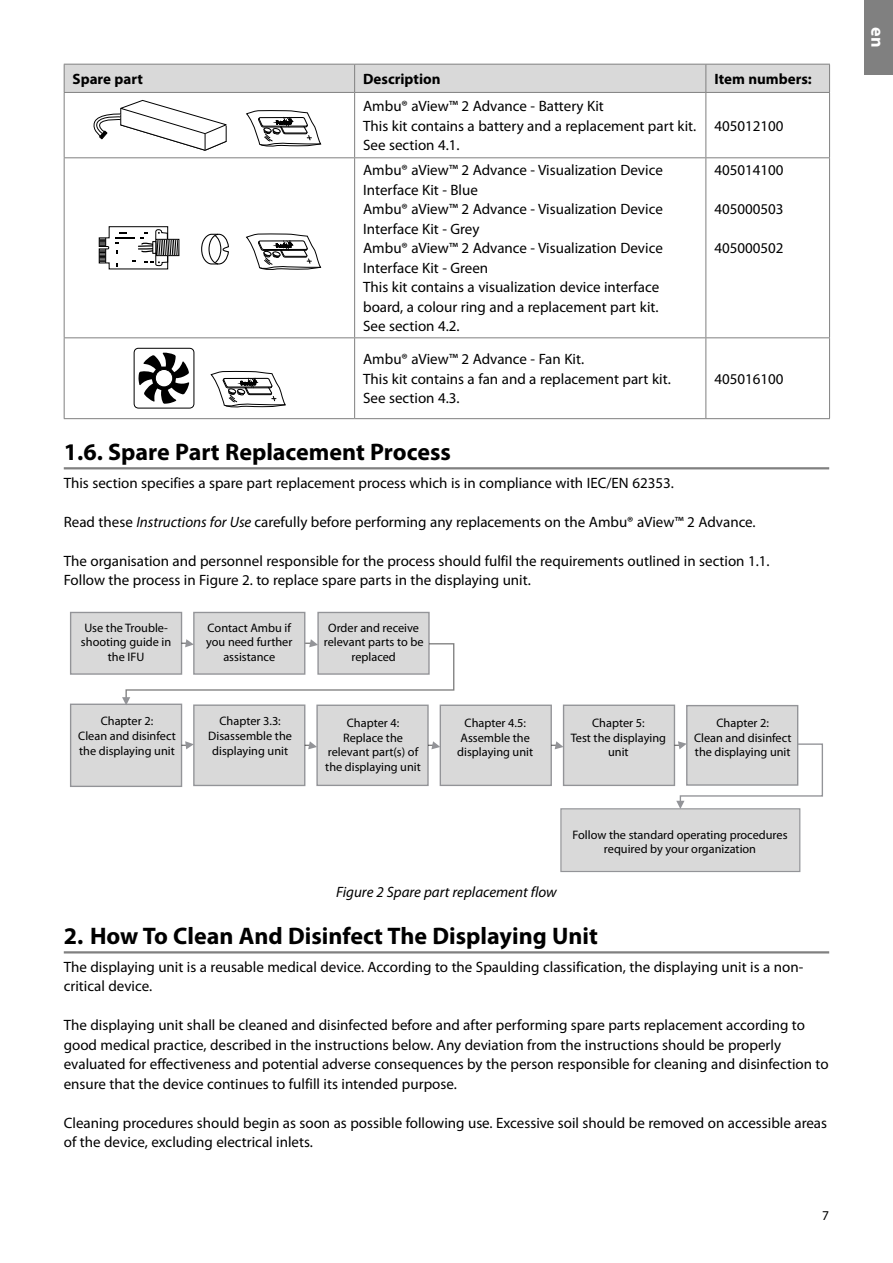
<style>
.page{position:relative;width:893px;height:1263px;background:#fff}
.page>*{position:absolute;margin:0;border:0;box-sizing:border-box;transform-origin:0 0}
.t1{font:700 24px "Myriad Pro";color:#000}
.t2{font:700 18px "Myriad Pro";color:#fff}
.t3{font:15px/19.5px "Myriad Pro";color:#000}
.t4{font:700 15px "Myriad Pro";color:#000}
.t5{font:italic 15px "Myriad Pro";color:#000}
.t6{font:13.5px "Myriad Pro";color:#000}
.t7{font:12.3px/14.7px "Myriad Pro";color:#000;text-align:center}
.s1{font-style:italic}
</style>
<div class="page">
<hr style="left:64px;top:467px;width:765px;height:2px;background:#808080">
<hr style="left:64px;top:951px;width:765px;height:2px;background:#808080">
<div style="left:64px;top:64px;width:766px;height:28px;background:#d9d9d9"></div>
<hr style="left:64px;top:92px;width:291px;height:1px;background:#808080">
<hr style="left:64px;top:93px;width:1px;height:64px;background:#808080">
<hr style="left:355px;top:92px;width:351px;height:1px;background:#808080">
<hr style="left:354px;top:93px;width:1px;height:64px;background:#808080">
<hr style="left:706px;top:92px;width:124px;height:1px;background:#808080">
<hr style="left:705px;top:93px;width:1px;height:64px;background:#808080">
<hr style="left:829px;top:93px;width:1px;height:64px;background:#808080">
<hr style="left:64px;top:157px;width:291px;height:1px;background:#808080">
<hr style="left:64px;top:158px;width:1px;height:179px;background:#808080">
<hr style="left:355px;top:157px;width:351px;height:1px;background:#808080">
<hr style="left:354px;top:158px;width:1px;height:179px;background:#808080">
<hr style="left:706px;top:157px;width:124px;height:1px;background:#808080">
<hr style="left:705px;top:158px;width:1px;height:179px;background:#808080">
<hr style="left:829px;top:158px;width:1px;height:179px;background:#808080">
<hr style="left:64px;top:337px;width:291px;height:1px;background:#808080">
<hr style="left:64px;top:338px;width:1px;height:80px;background:#808080">
<hr style="left:355px;top:337px;width:351px;height:1px;background:#808080">
<hr style="left:354px;top:338px;width:1px;height:80px;background:#808080">
<hr style="left:706px;top:337px;width:124px;height:1px;background:#808080">
<hr style="left:705px;top:338px;width:1px;height:80px;background:#808080">
<hr style="left:829px;top:338px;width:1px;height:80px;background:#808080">
<hr style="left:64px;top:418px;width:291px;height:1px;background:#808080">
<hr style="left:355px;top:418px;width:351px;height:1px;background:#808080">
<hr style="left:706px;top:418px;width:124px;height:1px;background:#808080">
<svg style="left:93px;top:100px;width:134px;height:51px"></svg>
<svg style="left:246px;top:110px;width:75px;height:37px"></svg>
<svg style="left:98px;top:226px;width:81px;height:44px"></svg>
<div style="left:152px;top:241px;width:4px;height:13px;border:1px solid #000"></div>
<svg style="left:201px;top:233px;width:28px;height:32px"></svg>
<svg style="left:246px;top:233px;width:75px;height:37px"></svg>
<svg style="left:133px;top:347px;width:62px;height:62px"></svg>
<div style="left:155px;top:369px;width:18px;height:18px;background:#fff;border-radius:50%"></div>
<div style="left:155px;top:369px;width:18px;height:18px;border:1px solid #000;border-radius:50%"></div>
<svg style="left:210px;top:371px;width:76px;height:37px"></svg>
<div style="left:71px;top:612px;width:111px;height:62px;background:#d9d9d9"></div>
<div style="left:70px;top:612px;width:112px;height:63px;border:1px solid #939498"></div>
<div style="left:71px;top:704px;width:111px;height:82px;background:#d9d9d9"></div>
<div style="left:70px;top:703px;width:112px;height:84px;border:1px solid #939498"></div>
<img style="left:71px;top:763px;width:1px;height:19px">
<div style="left:194px;top:705px;width:111px;height:80px;background:#d9d9d9"></div>
<div style="left:193px;top:704px;width:112px;height:82px;border:1px solid #939498"></div>
<div style="left:317px;top:705px;width:111px;height:80px;background:#d9d9d9"></div>
<div style="left:316px;top:704px;width:113px;height:82px;border:1px solid #939498"></div>
<div style="left:440px;top:705px;width:111px;height:80px;background:#d9d9d9"></div>
<div style="left:440px;top:704px;width:112px;height:82px;border:1px solid #939498"></div>
<div style="left:564px;top:705px;width:110px;height:80px;background:#d9d9d9"></div>
<div style="left:563px;top:704px;width:112px;height:82px;border:1px solid #939498"></div>
<div style="left:318px;top:612px;width:111px;height:62px;background:#d9d9d9"></div>
<div style="left:317px;top:612px;width:113px;height:63px;border:1px solid #939498"></div>
<div style="left:687px;top:706px;width:111px;height:79px;background:#d9d9d9"></div>
<div style="left:686px;top:705px;width:112px;height:81px;border:1px solid #939498"></div>
<svg style="left:182px;top:741px;width:12px;height:8px"></svg>
<svg style="left:305px;top:741px;width:12px;height:8px"></svg>
<svg style="left:428px;top:741px;width:12px;height:8px"></svg>
<svg style="left:551px;top:741px;width:13px;height:8px"></svg>
<div style="left:561px;top:809px;width:239px;height:62px;background:#d9d9d9"></div>
<div style="left:560px;top:808px;width:240px;height:64px;border:1px solid #939498"></div>
<svg style="left:674px;top:741px;width:149px;height:68px"></svg>
<div style="left:194px;top:612px;width:111px;height:62px;background:#d9d9d9"></div>
<div style="left:193px;top:612px;width:112px;height:63px;border:1px solid #939498"></div>
<img style="left:194px;top:617px;width:110px;height:22px">
<svg style="left:122px;top:639px;width:332px;height:66px"></svg>
<div style="left:864px;top:0;width:29px;height:74px;background:#808080"></div>
<p class="t4" style="left:73px;top:69px;width:72px">Spare part</p>
<p class="t4" style="left:363px;top:69px;width:79px">Description</p>
<p class="t4" style="left:714px;top:69px;width:99px">Item numbers:</p>
<p class="t3" style="left:363px;top:96px;width:335px">Ambu® aView™ 2 Advance - Battery Kit<br>This kit contains a battery and a replacement part kit.<br>See section 4.1.</p>
<p class="t3" style="left:714px;top:116px;width:71px">405012100</p>
<p class="t3" style="left:363px;top:160px;width:301px">Ambu® aView™ 2 Advance - Visualization Device Interface Kit - Blue<br>Ambu® aView™ 2 Advance - Visualization Device Interface Kit - Grey<br>Ambu® aView™ 2 Advance - Visualization Device Interface Kit - Green<br>This kit contains a visualization device interface board, a colour ring and a replacement part kit.<br>See section 4.2.</p>
<p class="t3" style="left:714px;top:160px;width:71px">405014100</p>
<p class="t3" style="left:714px;top:199px;width:71px">405000503</p>
<p class="t3" style="left:714px;top:238px;width:71px">405000502</p>
<p class="t3" style="left:363px;top:349px;width:309px">Ambu® aView™ 2 Advance - Fan Kit.<br>This kit contains a fan and a replacement part kit.<br>See section 4.3.</p>
<p class="t3" style="left:714px;top:369px;width:71px">405016100</p>
<h1 class="t1" style="left:64px;top:436px;width:389px">1.6. Spare Part Replacement Process</h1>
<p class="t3" style="left:64px;top:472px;width:612px">This section specifies a spare part replacement process which is in compliance with IEC/EN 62353.</p>
<p class="t3" style="left:64px;top:511px;width:693px">Read these <span class="s1">Instructions for Use</span> carefully before performing any replacements on the Ambu® aView™ 2 Advance.</p>
<p class="t3" style="left:64px;top:550px;width:707px">The organisation and personnel responsible for the process should fulfil the requirements outlined in section 1.1.<br>Follow the process in Figure 2. to replace spare parts in the displaying unit.</p>
<p class="t7" style="left:81px;top:620px;width:92px">Use the Trouble&shy;shooting guide in the IFU</p>
<p class="t7" style="left:206px;top:620px;width:88px">Contact Ambu if you need further assistance</p>
<p class="t7" style="left:324px;top:620px;width:101px">Order and receive relevant parts to be replaced</p>
<p class="t7" style="left:78px;top:714px;width:99px">Chapter 2:<br>Clean and disinfect the displaying unit</p>
<p class="t7" style="left:208px;top:714px;width:85px">Chapter 3.3:<br>Disassemble the displaying unit</p>
<p class="t7" style="left:325px;top:715px;width:97px">Chapter 4:<br>Replace the relevant part(s) of the displaying unit</p>
<p class="t7" style="left:457px;top:715px;width:77px">Chapter 4.5:<br>Assemble the displaying unit</p>
<p class="t7" style="left:571px;top:715px;width:97px">Chapter 5:<br>Test the displaying unit</p>
<p class="t7" style="left:694px;top:715px;width:99px">Chapter 2:<br>Clean and disinfect the displaying unit</p>
<p class="t7" style="left:573px;top:827px;width:216px">Follow the standard operating procedures required by your organization</p>
<p class="t5" style="left:336px;top:883px;width:222px">Figure 2 Spare part replacement flow</p>
<h1 class="t1" style="left:64px;top:920px;width:536px">2. How To Clean And Disinfect The Displaying Unit</h1>
<p class="t3" style="left:64px;top:956px;width:741px">The displaying unit is a reusable medical device. According to the Spaulding classification, the displaying unit is a non&shy;critical device.</p>
<p class="t3" style="left:64px;top:1015px;width:766px">The displaying unit shall be cleaned and disinfected before and after performing spare parts replacement according to good medical practice, described in the instructions below. Any deviation from the instructions should be properly evaluated for effectiveness and potential adverse consequences by the person responsible for cleaning and disinfection to ensure that the device continues to fulfill its intended purpose.</p>
<p class="t3" style="left:64px;top:1112px;width:765px">Cleaning procedures should begin as soon as possible following use. Excessive soil should be removed on accessible areas of the device, excluding electrical inlets.</p>
<p class="t6" style="left:822px;top:1207px;width:8px">7</p>
<p class="t2" style="left:889px;top:27px;width:22px;rotate:90deg">en</p>
</div>
